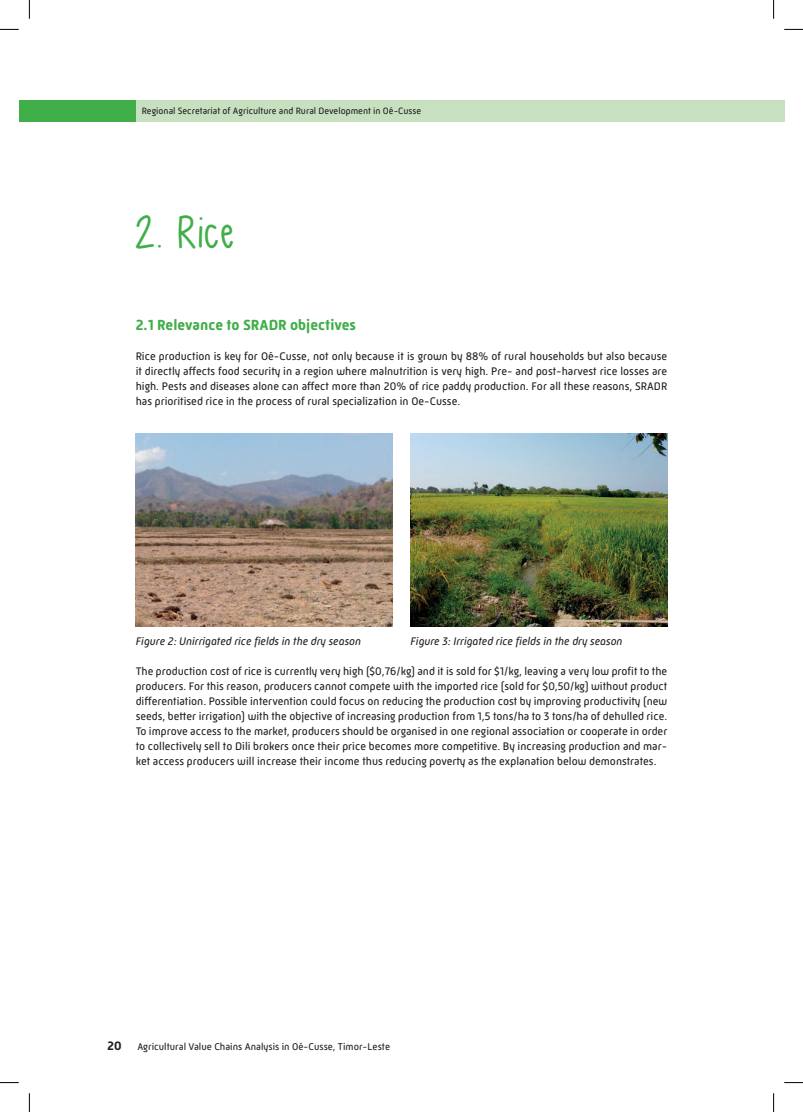
<style>
.page{position:relative;width:803px;height:1112px;background:#fff}
.page>*{position:absolute;margin:0;border:0;box-sizing:border-box;transform-origin:0 0}
.t1{font:45px "Asdfghjkl";color:#40ae49}
.t2{font:700 15px "Mic 32 New Rounded";color:#40ae49}
.t3{font:700 12.5px "Mic 32 New Rounded";color:#231f20}
.t4{font:11.25px/15px "Mic 32 New Rounded";color:#231f20;text-align:justify}
.t5{font:italic 11.25px "Mic 32 New Rounded";color:#231f20}
.t6{font:10px "Mic 32 New Rounded";color:#231f20}
.t7{font:9.38px "Mic 32 New Rounded";color:#231f20}
</style>
<div class="page">
<div style="left:773px;top:100px;width:11px;height:22px;background:#c7e0bf"></div>
<div style="left:19px;top:100px;width:754px;height:22px;background:#c7e0bf"></div>
<div style="left:19px;top:100px;width:117px;height:22px;background:#40ae49"></div>
<img style="left:410px;top:434px;width:257px;height:192px">
<img style="left:136px;top:434px;width:257px;height:192px">
<svg style="left:0;top:29px;width:19px;height:1px"></svg>
<svg style="left:784px;top:29px;width:19px;height:1px"></svg>
<svg style="left:0;top:1082px;width:19px;height:1px"></svg>
<svg style="left:784px;top:1082px;width:19px;height:1px"></svg>
<svg style="left:29px;top:0;width:1px;height:19px"></svg>
<svg style="left:29px;top:1093px;width:1px;height:18px"></svg>
<svg style="left:773px;top:0;width:1px;height:19px"></svg>
<svg style="left:773px;top:1093px;width:1px;height:18px"></svg>
<p class="t7" style="left:142px;top:105px;width:281px">Regional Secretariat of Agriculture and Rural Development in Oé-Cusse</p>
<h1 class="t1" style="left:136px;top:209px;width:99px">2. Rice</h1>
<h2 class="t2" style="left:136px;top:316px;width:222px">2.1 Relevance to SRADR objectives</h2>
<p class="t4" style="left:136px;top:348px;width:533px">Rice production is key for Oé-Cusse, not only because it is grown by 88% of rural households but also because it directly affects food security in a region where malnutrition is very high. Pre- and post-harvest rice losses are high. Pests and diseases alone can affect more than 20% of rice paddy production. For all these reasons, SRADR has prioritised rice in the process of rural specialization in Oe-Cusse.</p>
<p class="t5" style="left:136px;top:634px;width:227px">Figure 2: Unirrigated rice fields in the dry season</p>
<p class="t5" style="left:410px;top:634px;width:214px">Figure 3: Irrigated rice fields in the dry season</p>
<p class="t4" style="left:136px;top:663px;width:533px">The production cost of rice is currently very high ($0,76/kg) and it is sold for $1/kg, leaving a very low profit to the producers. For this reason, producers cannot compete with the imported rice (sold for $0,50/kg) without product differentiation. Possible intervention could focus on reducing the production cost by improving productivity (new seeds, better irrigation) with the objective of increasing production from 1,5 tons/ha to 3 tons/ha of dehulled rice.<br>To improve access to the market, producers should be organised in one regional association or cooperate in order to collectively sell to Dili brokers once their price becomes more competitive. By increasing production and mar&shy;ket access producers will increase their income thus reducing poverty as the explanation below demonstrates.</p>
<p class="t3" style="left:107px;top:1038px;width:16px">20</p>
<p class="t6" style="left:137px;top:1040px;width:254px">Agricultural Value Chains Analysis in Oé-Cusse, Timor-Leste</p>
</div>
